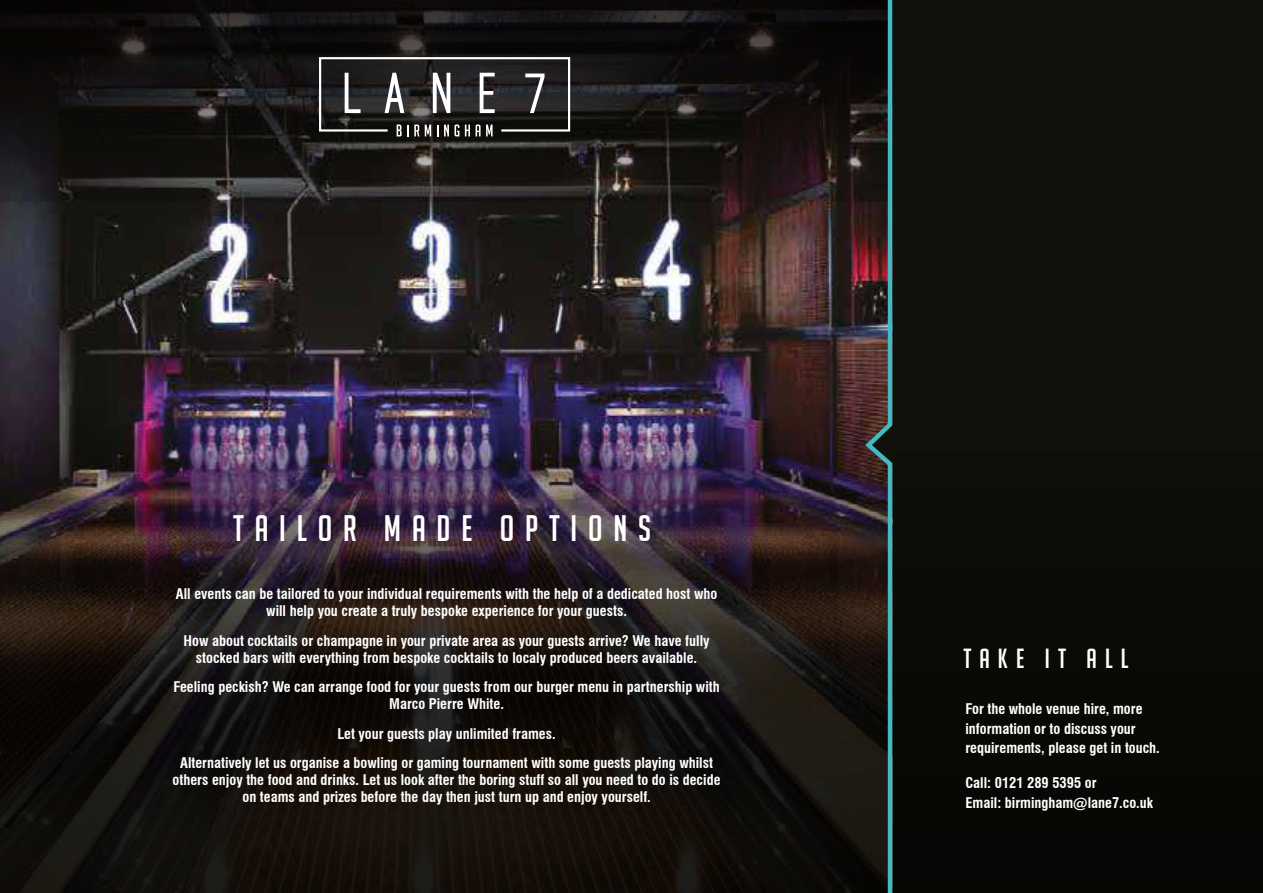
<style>
.page{position:relative;width:1263px;height:893px;background:#fff}
.page>*{position:absolute;margin:0;border:0;box-sizing:border-box;transform-origin:0 0}
.t1{font:36px "Big Noodle Titling";letter-spacing:.3em;color:#fff}
.t2{font:27px "Big Noodle Titling";letter-spacing:.3em;color:#fff}
.t3{font:700 condensed 14.4px/17.2px "Swiss 721 BT";color:#fff;text-align:center}
</style>
<div class="page">
<img style="left:0;top:202px;width:862px;height:199px">
<img style="left:0;top:401px;width:862px;height:492px">
<div style="left:892px;top:0;width:371px;height:893px;background:#12100b"></div>
<div style="left:890px;top:453px;width:373px;height:440px;background:#0b0906"></div>
<svg style="left:0;top:0;width:862px;height:202px;background:#171414"></svg>
<svg style="left:318px;top:56px;width:253px;height:80px;background:#414040"></svg>
<svg style="left:862px;top:0;width:31px;height:893px;background:#2c3131"></svg>
<h1 class="t1" style="left:233px;top:508px;width:419px">TAILOR MADE OPTIONS</h1>
<p class="t3" style="left:176px;top:585px;width:543px">All events can be tailored to your individual requirements with the help of a dedicated host who will help you create a truly bespoke experience for your guests.</p>
<p class="t3" style="left:184px;top:632px;width:527px">How about cocktails or champagne in your private area as your guests arrive? We have fully stocked bars with everything from bespoke cocktails to localy produced beers available.</p>
<p class="t3" style="left:173px;top:678px;width:548px">Feeling peckish? We can arrange food for your guests from our burger menu in partnership with<br>Marco Pierre White.</p>
<p class="t3" style="left:180px;top:719px;width:534px;line-height:29.2px">Let your guests play unlimited frames.<br>Alternatively let us organise a bowling or gaming tournament with some guests playing whilst</p>
<p class="t3" style="left:173px;top:771px;width:549px">others enjoy the food and drinks. Let us look after the boring stuff so all you need to do is decide on teams and prizes before the day then just turn up and enjoy yourself.</p>
<h2 class="t2" style="left:963px;top:644px;width:167px">TAKE IT ALL</h2>
<p class="t3" style="left:965px;top:699px;width:196px;line-height:19.2px;text-align:left">For the whole venue hire, more information or to discuss your requirements, please get in touch.</p>
<p class="t3" style="left:965px;top:774px;width:189px;line-height:19.2px;text-align:left">Call: 0121 289 5395 or<br>Email: birmingham@lane7.co.uk</p>
</div>
